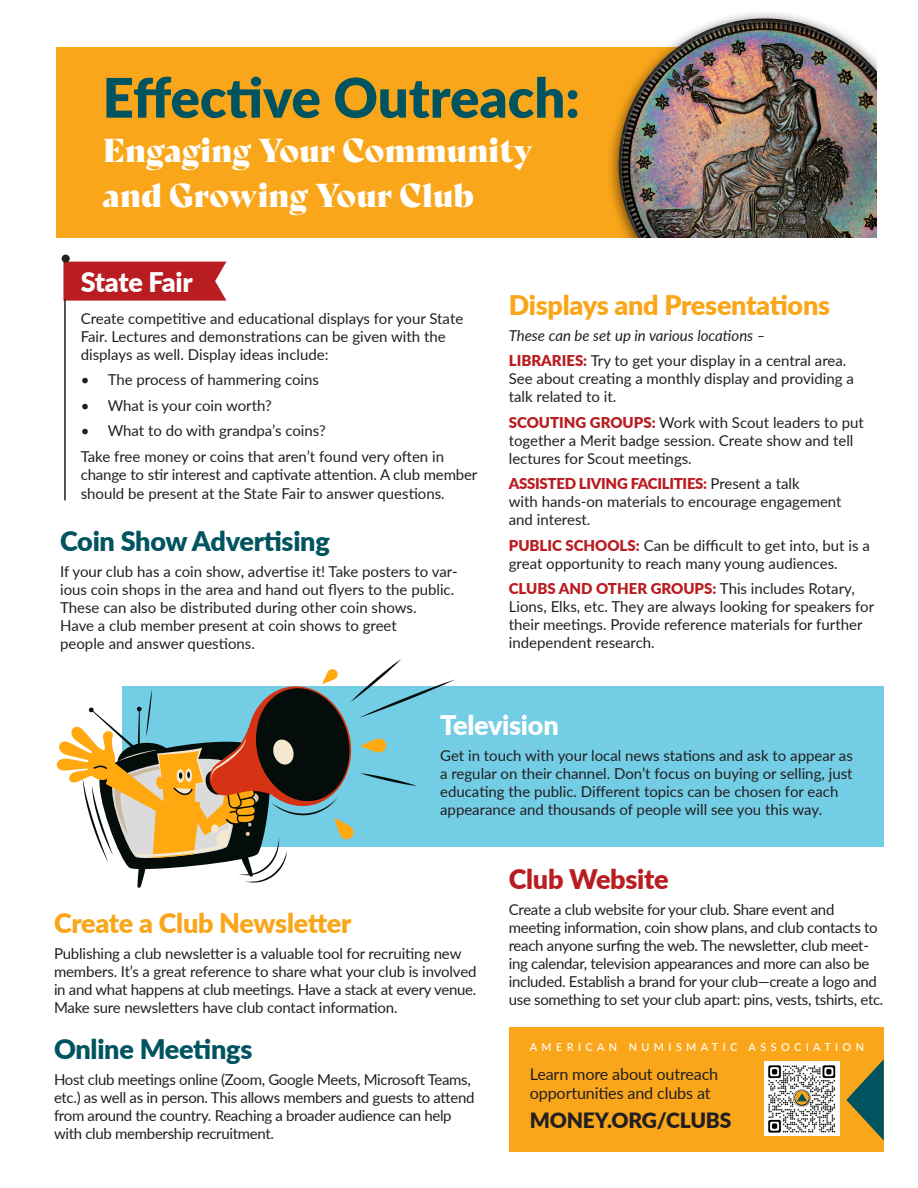
<style>
.page{position:relative;width:918px;height:1188px;background:#fff}
.page>*{position:absolute;margin:0;border:0;box-sizing:border-box;transform-origin:0 0}
.t1{font:900 54.6px "Lato";color:#00545f}
.t2{font:32.25px/44.4px "Bely Display";color:#fff}
.t3{font:900 27px "Lato";letter-spacing:-.01em;color:#faa61a}
.t4{font:900 27px "Lato";letter-spacing:-.01em;color:#00545f}
.t5{font:900 27px "Lato";letter-spacing:-.01em;color:#fff}
.t6{font:900 27px "Lato";letter-spacing:-.01em;color:#b91d21}
.t7{font:900 21px "Lato";letter-spacing:-.01em;color:#231f20}
.t8{font:16.2px/19.5px "Lato";letter-spacing:-.01em;color:#231f20}
.t9{font:15px/18px "Lato";letter-spacing:-.005em;color:#231f20}
.t10{font:italic 15px "Lato";color:#231f20}
.t11{font:500 10.95px "Lato";letter-spacing:.4em;color:#fff}
.s1{font-weight:900;color:#b91d21}
</style>
<div class="page">
<div style="left:57px;top:47px;width:730px;height:191px;background:#faa61a"></div>
<div style="left:122px;top:686px;width:762px;height:161px;background:#73cde5"></div>
<div style="left:63px;top:262px;width:163px;height:39px;background:#b91d21"></div>
<div style="left:62px;top:255px;width:8px;height:8px;background:#231f20;border-radius:50%"></div>
<hr style="left:64px;top:299px;width:2px;height:201px;background:#231f20">
<img style="left:609px;top:12px;width:267px;height:226px">
<svg style="left:56px;top:659px;width:399px;height:229px"></svg>
<div style="left:509px;top:1028px;width:375px;height:124px;background:#faa61a"></div>
<img style="left:764px;top:1062px;width:76px;height:74px">
<svg style="left:846px;top:1059px;width:38px;height:82px"></svg>
<svg style="left:795px;top:1091px;width:14px;height:14px"></svg>
<svg style="left:797px;top:1093px;width:10px;height:8px"></svg>
<p class="t1" style="left:103px;top:57px;width:479px">Effective Outreach:</p>
<p class="t2" style="left:103px;top:126px;width:432px">Engaging Your Community and Growing Your Club</p>
<p class="t5" style="left:81px;top:261px;width:114px">State Fair</p>
<p class="t9" style="left:81px;top:309px;width:384px">Create competitive and educational displays for your State<br>Fair. Lectures and demonstrations can be given with the displays as well. Display ideas include:</p>
<p class="t9" style="left:81px;top:370px;width:240px">• The process of hammering coins</p>
<p class="t9" style="left:81px;top:396px;width:193px">• What is your coin worth?</p>
<p class="t9" style="left:81px;top:421px;width:247px">• What to do with grandpa’s coins?</p>
<p class="t9" style="left:81px;top:447px;width:398px">Take free money or coins that aren’t found very often in change to stir interest and captivate attention. A club member</p>
<p class="t9" style="left:81px;top:484px;width:366px">should be present at the State Fair to answer questions.</p>
<p class="t4" style="left:60px;top:521px;width:271px">Coin Show Advertising</p>
<p class="t9" style="left:60px;top:562px;width:399px">If your club has a coin show, advertise it! Take posters to var&shy;ious coin shops in the area and hand out flyers to the public.<br>These can also be distributed during other coin shows.<br>Have a club member present at coin shows to greet<br>people and answer questions.</p>
<p class="t3" style="left:509px;top:285px;width:323px">Displays and Presentations</p>
<p class="t10" style="left:509px;top:325px;width:258px">These can be set up in various locations –</p>
<p class="t9" style="left:509px;top:351px;width:347px"><span class="s1">LIBRARIES:</span> Try to get your display in a central area.<br>See about creating a monthly display and providing a talk related to it.</p>
<p class="t9" style="left:509px;top:413px;width:357px"><span class="s1">SCOUTING GROUPS:</span> Work with Scout leaders to put together a Merit badge session. Create show and tell lectures for Scout meetings.</p>
<p class="t9" style="left:509px;top:474px;width:334px"><span class="s1">ASSISTED LIVING FACILITIES:</span> Present a talk<br>with hands-on materials to encourage engagement and interest.</p>
<p class="t9" style="left:509px;top:536px;width:363px"><span class="s1">PUBLIC SCHOOLS:</span> Can be difficult to get into, but is a great opportunity to reach many young audiences.</p>
<p class="t9" style="left:509px;top:579px;width:367px"><span class="s1">CLUBS AND OTHER GROUPS:</span> This includes Rotary, Lions, Elks, etc. They are always looking for speakers for their meetings. Provide reference materials for further independent research.</p>
<p class="t5" style="left:440px;top:705px;width:120px">Television</p>
<p class="t9" style="left:440px;top:746px;width:414px">Get in touch with your local news stations and ask to appear as a regular on their channel. Don’t focus on buying or selling, just educating the public. Different topics can be chosen for each appearance and thousands of people will see you this way.</p>
<p class="t3" style="left:54px;top:903px;width:299px">Create a Club Newsletter</p>
<p class="t9" style="left:54px;top:944px;width:424px">Publishing a club newsletter is a valuable tool for recruiting new members. It’s a great reference to share what your club is involved in and what happens at club meetings. Have a stack at every venue.<br>Make sure newsletters have club contact information.</p>
<p class="t4" style="left:54px;top:1029px;width:200px">Online Meetings</p>
<p class="t9" style="left:54px;top:1070px;width:422px">Host club meetings online (Zoom, Google Meets, Microsoft Teams, etc.) as well as in person. This allows members and guests to attend from around the country. Reaching a broader audience can help with club membership recruitment.</p>
<p class="t6" style="left:509px;top:859px;width:161px">Club Website</p>
<p class="t9" style="left:509px;top:899px;width:376px">Create a club website for your club. Share event and meeting information, coin show plans, and club contacts to reach anyone surfing the web. The newsletter, club meet&shy;ing calendar, television appearances and more can also be included. Establish a brand for your club—create a logo and use something to set your club apart: pins, vests, tshirts, etc.</p>
<p class="t11" style="left:530px;top:1039px;width:336px">AMERICAN NUMISMATIC ASSOCIATION</p>
<p class="t8" style="left:530px;top:1063px;width:190px">Learn more about outreach opportunities and clubs at</p>
<p class="t7" style="left:530px;top:1105px;width:203px">MONEY.ORG/CLUBS</p>
</div>
